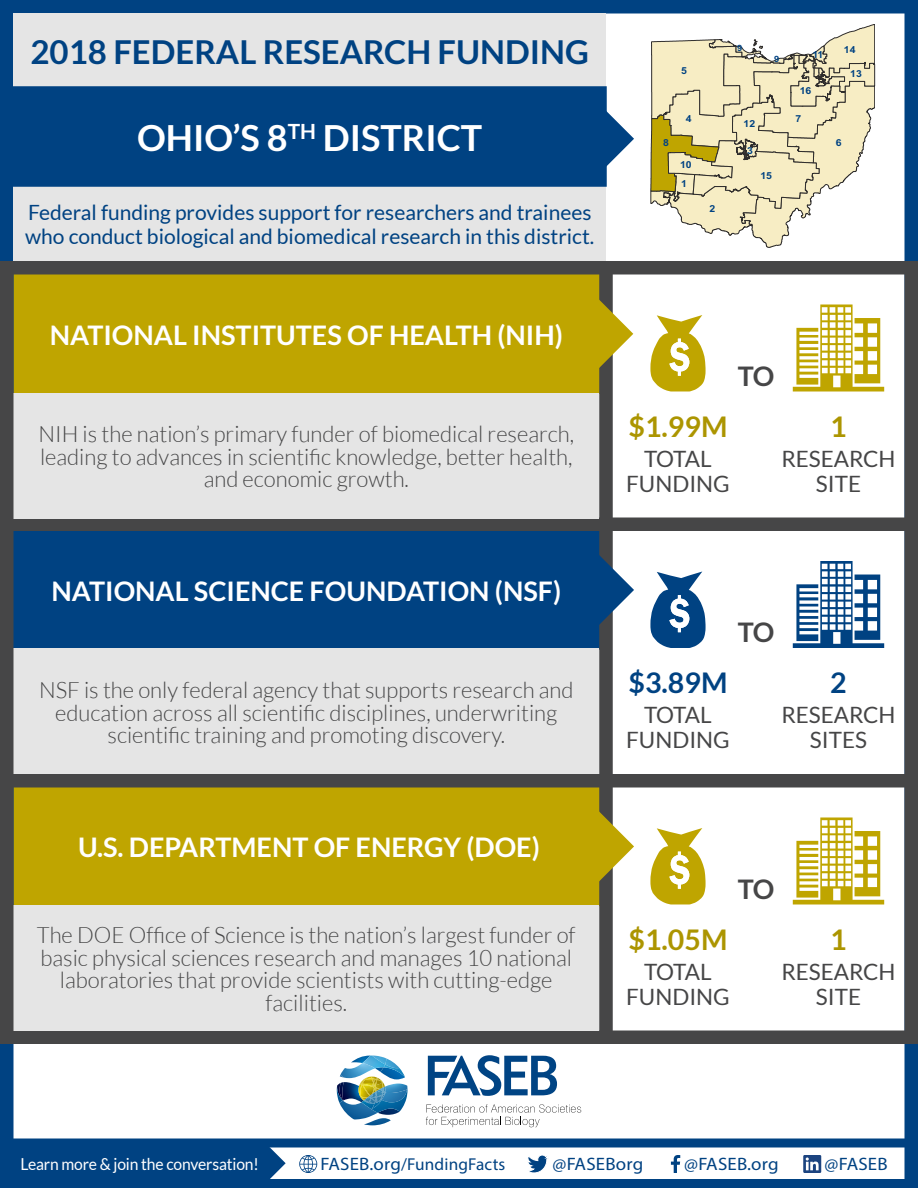
<style>
.page{position:relative;width:918px;height:1188px;background:#fff}
.page>*{position:absolute;margin:0;border:0;box-sizing:border-box;transform-origin:0 0}
.t1{font:700 36px "Lato";color:#fff}
.t2{font:700 33px "Lato";color:#004282}
.t3{font:700 28.5px "Lato";color:#ac9500}
.t4{font:700 28.5px "Lato";color:#004282}
.t5{font:700 27px "Lato";color:#fff}
.t6{font:700 27px "Lato";color:#464647}
.t7{font:300 22.5px/22.5px "Lato";color:#464647;text-align:center}
.t8{font:22.5px/25.5px "Lato";color:#464647;text-align:center}
.t9{font:21px/24px "Lato";color:#004282}
.t10{font:18px "Myriad Pro";letter-spacing:.01em;color:#004282;scale:1.05 1}
.t11{font:17.25px "Myriad Pro";letter-spacing:.01em;color:#004282}
.t12{font:16.5px "Lato";letter-spacing:-.01em;color:#fff;scale:.95 1}
.t13{font:700 9.6px "Arial";color:#004282;scale:1.08 1}
.t14{font:700 8.7px "Arial";color:#004282;scale:1.08 1}
.s1{font-size:18px}
</style>
<div class="page">
<svg style="left:426px;top:1104px;width:155px;height:23px"></svg>
<svg style="left:428px;top:1055px;width:129px;height:41px"></svg>
<img style="left:337px;top:1056px;width:71px;height:69px">
<svg style="left:266px;top:1148px;width:20px;height:30px"></svg>
<div style="left:0;top:1143px;width:266px;height:41px;background:#004282"></div>
<div style="left:0;top:1138px;width:918px;height:50px;border:9px solid #004282"></div>
<svg style="left:299px;top:1155px;width:18px;height:18px"></svg>
<svg style="left:528px;top:1155px;width:20px;height:18px"></svg>
<svg style="left:671px;top:1155px;width:9px;height:18px"></svg>
<svg style="left:803px;top:1155px;width:18px;height:18px"></svg>
<div style="left:14px;top:788px;width:585px;height:117px;background:#bfa500"></div>
<div style="left:14px;top:531px;width:585px;height:118px;background:#004282"></div>
<div style="left:13px;top:530px;width:587px;height:120px;border:2px solid #004282"></div>
<div style="left:14px;top:274px;width:585px;height:119px;background:#bfa500"></div>
<div style="left:13px;top:274px;width:587px;height:120px;border:2px solid #bfa500"></div>
<div style="left:599px;top:263px;width:14px;height:774px;background:#464647"></div>
<svg style="left:597px;top:547px;width:37px;height:86px"></svg>
<svg style="left:597px;top:291px;width:36px;height:85px"></svg>
<div style="left:0;top:0;width:14px;height:1188px;background:#004282"></div>
<div style="left:904px;top:0;width:14px;height:1188px;background:#004282"></div>
<div style="left:0;top:1030px;width:918px;height:14px;background:#464647"></div>
<div style="left:0;top:518px;width:918px;height:13px;background:#464647"></div>
<div style="left:0;top:774px;width:918px;height:14px;background:#464647"></div>
<div style="left:904px;top:261px;width:14px;height:783px;background:#464647"></div>
<div style="left:14px;top:393px;width:585px;height:125px;background:#e5e5e5"></div>
<div style="left:14px;top:649px;width:585px;height:125px;background:#e5e5e5"></div>
<div style="left:14px;top:905px;width:585px;height:125px;background:#e5e5e5"></div>
<svg style="left:650px;top:828px;width:56px;height:76px"></svg>
<svg style="left:793px;top:818px;width:91px;height:87px"></svg>
<svg style="left:607px;top:111px;width:27px;height:55px"></svg>
<div style="left:0;top:0;width:918px;height:14px;background:#004282"></div>
<div style="left:0;top:261px;width:14px;height:783px;background:#464647"></div>
<svg style="left:599px;top:804px;width:35px;height:85px"></svg>
<svg style="left:650px;top:572px;width:56px;height:76px"></svg>
<svg style="left:793px;top:561px;width:91px;height:87px"></svg>
<svg style="left:650px;top:315px;width:56px;height:77px"></svg>
<svg style="left:793px;top:305px;width:91px;height:87px"></svg>
<div style="left:14px;top:14px;width:592px;height:74px;background:#e5e5e5"></div>
<div style="left:14px;top:186px;width:592px;height:75px;background:#e5e5e5"></div>
<div style="left:14px;top:87px;width:592px;height:99px;background:#004282"></div>
<div style="left:13px;top:86px;width:594px;height:101px;border:2px solid #004282"></div>
<div style="left:0;top:261px;width:918px;height:13px;background:#464647"></div>
<svg style="left:651px;top:24px;width:224px;height:224px"></svg>
<h2 class="t2" style="left:30px;top:33px;width:560px">2018 FEDERAL RESEARCH FUNDING</h2>
<h1 class="t1" style="left:137px;top:117px;width:347px">OHIO’S 8<sup>TH</sup> DISTRICT</h1>
<p class="t9" style="left:25px;top:200px;width:571px">Federal funding provides support for researchers and trainees who conduct biological and biomedical research in this district.</p>
<p class="t5" style="left:50px;top:319px;width:515px">NATIONAL INSTITUTES OF HEALTH (NIH)</p>
<p class="t7" style="left:38px;top:423px;width:537px">NIH is the nation’s primary funder of biomedical research, leading to advances in scientific knowledge, better health, and economic growth.</p>
<p class="t13" style="left:681px;top:64px;width:7px">5</p>
<p class="t13" style="left:663px;top:137px;width:7px">8</p>
<p class="t13" style="left:686px;top:112px;width:7px">4</p>
<p class="t13" style="left:680px;top:158px;width:12px">10</p>
<p class="t13" style="left:681px;top:178px;width:7px">1</p>
<p class="t13" style="left:710px;top:202px;width:7px">2</p>
<p class="t14" style="left:737px;top:43px;width:6px">9</p>
<p class="t14" style="left:774px;top:53px;width:6px">9</p>
<p class="t13" style="left:744px;top:117px;width:12px">12</p>
<p class="t13" style="left:747px;top:144px;width:7px">3</p>
<p class="t13" style="left:760px;top:169px;width:12px">15</p>
<p class="t13" style="left:812px;top:48px;width:12px">11</p>
<p class="t13" style="left:800px;top:84px;width:12px">16</p>
<p class="t13" style="left:795px;top:112px;width:7px">7</p>
<p class="t13" style="left:844px;top:43px;width:12px">14</p>
<p class="t13" style="left:850px;top:67px;width:12px">13</p>
<p class="t13" style="left:836px;top:136px;width:7px">6</p>
<p class="t6" style="left:738px;top:360px;width:38px">TO</p>
<p class="t3" style="left:628px;top:410px;width:101px">$1.99M</p>
<p class="t3" style="left:830px;top:410px;width:18px">1</p>
<p class="t8" style="left:626px;top:445px;width:105px">TOTAL<br>FUNDING</p>
<p class="t8" style="left:781px;top:445px;width:116px">RESEARCH<br>SITE</p>
<p class="t5" style="left:52px;top:576px;width:511px">NATIONAL SCIENCE FOUNDATION (NSF)</p>
<p class="t7" style="left:39px;top:679px;width:536px">NSF is the only federal agency that supports research and education across all scientific disciplines, underwriting scientific training and promoting discovery.</p>
<p class="t6" style="left:738px;top:617px;width:38px">TO</p>
<p class="t4" style="left:628px;top:666px;width:101px">$3.89M</p>
<p class="t4" style="left:830px;top:666px;width:18px">2</p>
<p class="t8" style="left:626px;top:702px;width:105px">TOTAL<br>FUNDING</p>
<p class="t8" style="left:781px;top:702px;width:116px">RESEARCH<br>SITES</p>
<p class="t5" style="left:78px;top:832px;width:463px">U.S. DEPARTMENT OF ENERGY (DOE)</p>
<p class="t7" style="left:37px;top:924px;width:540px">The DOE Office of Science is the nation’s largest funder of basic physical sciences research and manages 10 national laboratories that provide scientists with cutting-edge facilities.</p>
<p class="t6" style="left:738px;top:873px;width:38px">TO</p>
<p class="t3" style="left:628px;top:923px;width:101px">$1.05M</p>
<p class="t3" style="left:830px;top:923px;width:18px">1</p>
<p class="t8" style="left:626px;top:958px;width:105px">TOTAL<br>FUNDING</p>
<p class="t8" style="left:781px;top:958px;width:116px">RESEARCH<br>SITE</p>
<p class="t12" style="left:20px;top:1155px;width:252px">Learn more &amp; join the conversation!</p>
<p class="t11" style="left:321px;top:1154px;width:186px"><span class="s1">FASEB.org</span>/FundingFacts</p>
<p class="t10" style="left:553px;top:1153px;width:88px">@FASEBorg</p>
<p class="t10" style="left:684px;top:1153px;width:91px">@FASEB.org</p>
<p class="t10" style="left:825px;top:1153px;width:62px">@FASEB</p>
</div>
